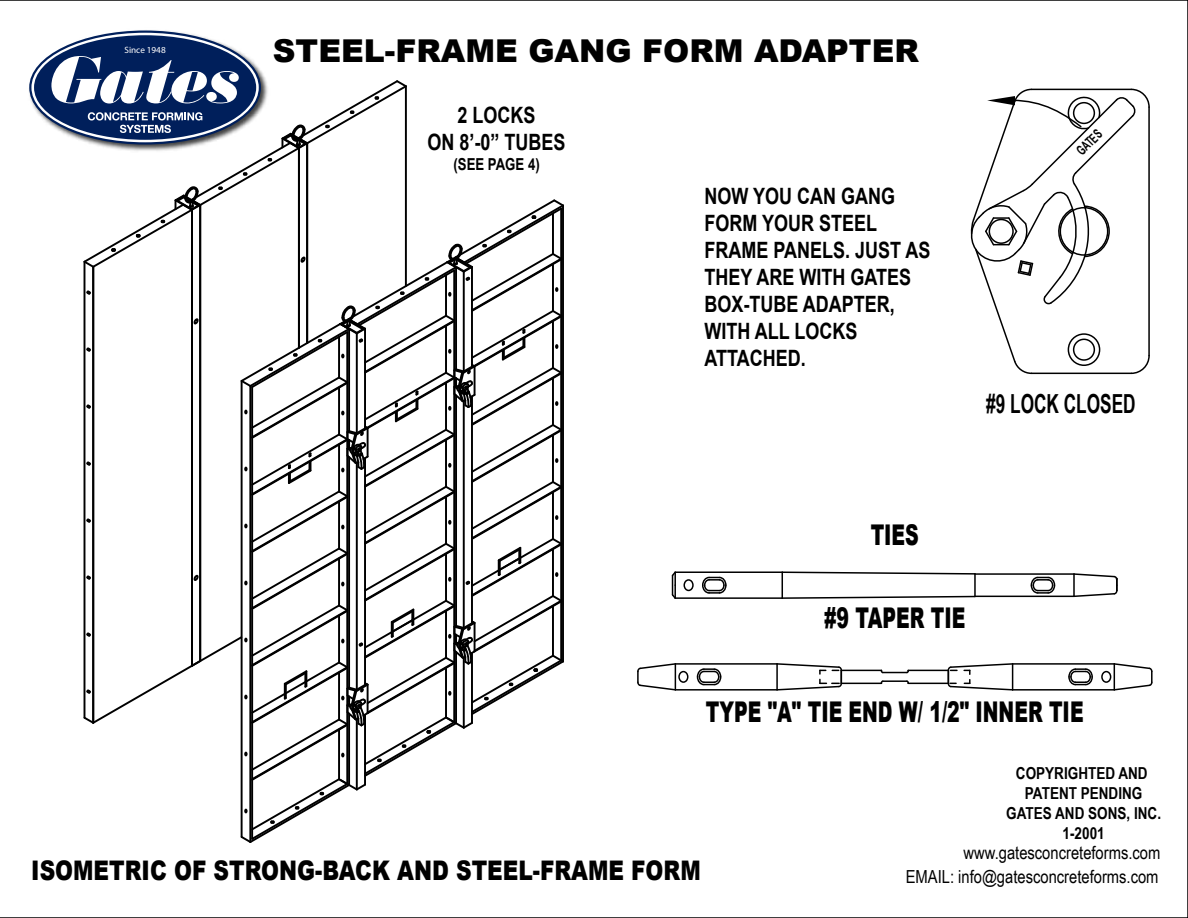
<style>
.page{position:relative;width:1188px;height:918px;background:#fff}
.page>*{position:absolute;margin:0;border:0;box-sizing:border-box;transform-origin:0 0}
.t1{font:900 31.5px "Arial";color:#000}
.t2{font:900 28.5px "Arial";color:#000;scale:.66 1}
.t3{font:900 27px "Arial";color:#000;scale:.8 1}
.t4{font:700 26.25px "Arial Narrow";color:#000;scale:.8 1}
.t5{font:700 22.5px/27px "Arial";color:#000;scale:.8 1}
.t6{font:18px/24px "Arial Narrow";color:#000;text-align:right}
.t7{font:700 16.5px/19.8px "Arial Narrow";color:#010000;text-align:center}
.t8{font:700 16.5px "Arial";color:#000;scale:.8 1}
.t9{font:700 13.5px "Arial Narrow";color:#000;scale:.8 1}
.t10{font:9.15px "Myriad Pro";color:#fff}
</style>
<div class="page">
<img style="left:29px;top:30px;width:217px;height:96px">
<svg style="left:30px;top:32px;width:230px;height:111px"></svg>
<div style="left:34px;top:35px;width:222px;height:105px;background:#001f5b;border-radius:50%"></div>
<svg style="left:781px;top:571px;width:195px;height:28px"></svg>
<hr style="left:675px;top:597px;width:107px;height:2px;background:#000">
<hr style="left:675px;top:571px;width:107px;height:2px;background:#000">
<div style="left:683px;top:579px;width:11px;height:12px;border:2px solid #000;border-radius:50%"></div>
<svg style="left:671px;top:571px;width:6px;height:28px"></svg>
<svg style="left:702px;top:576px;width:25px;height:18px"></svg>
<hr style="left:974px;top:574px;width:2px;height:23px;background:#000">
<hr style="left:975px;top:596px;width:99px;height:1px;background:#000">
<svg style="left:1072px;top:573px;width:46px;height:25px"></svg>
<svg style="left:1030px;top:576px;width:26px;height:18px"></svg>
<hr style="left:975px;top:573px;width:99px;height:2px;background:#000">
<hr style="left:675px;top:689px;width:102px;height:2px;background:#000">
<hr style="left:675px;top:663px;width:102px;height:2px;background:#000">
<svg style="left:637px;top:663px;width:40px;height:28px"></svg>
<div style="left:678px;top:671px;width:10px;height:12px;border:2px solid #000;border-radius:50%"></div>
<svg style="left:696px;top:668px;width:26px;height:18px"></svg>
<hr style="left:1013px;top:663px;width:101px;height:2px;background:#000">
<hr style="left:1013px;top:689px;width:101px;height:2px;background:#000">
<hr style="left:908px;top:683px;width:40px;height:1px;background:#000">
<hr style="left:883px;top:680px;width:24px;height:2px;background:#000">
<hr style="left:908px;top:670px;width:40px;height:1px;background:#000">
<svg style="left:880px;top:669px;width:30px;height:5px"></svg>
<div style="left:1101px;top:671px;width:10px;height:12px;border:2px solid #000;border-radius:50%"></div>
<svg style="left:1068px;top:668px;width:25px;height:18px"></svg>
<svg style="left:1113px;top:663px;width:40px;height:28px"></svg>
<hr style="left:841px;top:670px;width:40px;height:1px;background:#000">
<hr style="left:841px;top:683px;width:40px;height:1px;background:#000">
<svg style="left:776px;top:663px;width:67px;height:28px"></svg>
<svg style="left:947px;top:663px;width:67px;height:28px"></svg>
<svg style="left:970px;top:88px;width:180px;height:287px"></svg>
<svg style="left:51px;top:56px;width:513px;height:787px"></svg>
<p class="t10" style="left:125px;top:44px;width:43px">Since 1948</p>
<h1 class="t1" style="left:273px;top:33px;width:648px">STEEL-FRAME GANG FORM ADAPTER</h1>
<p class="t5" style="left:428px;top:103px;width:174px;text-align:center">2 LOCKS<br>ON 8’-0” TUBES</p>
<p class="t8" style="left:453px;top:153px;width:109px">(SEE PAGE 4)</p>
<p class="t5" style="left:705px;top:183px;width:284px">NOW YOU CAN GANG<br>FORM YOUR STEEL<br>FRAME PANELS. JUST AS<br>THEY ARE WITH GATES<br>BOX-TUBE ADAPTER,<br>WITH ALL LOCKS<br>ATTACHED.</p>
<p class="t9" style="left:1073px;top:147px;width:39px;rotate:-45deg">GATES</p>
<p class="t4" style="left:986px;top:388px;width:188px">#9 LOCK CLOSED</p>
<p class="t2" style="left:871px;top:519px;width:75px">TIES</p>
<p class="t2" style="left:824px;top:602px;width:216px">#9 TAPER TIE</p>
<p class="t2" style="left:706px;top:696px;width:574px">TYPE "A" TIE END W/ 1/2" INNER TIE</p>
<p class="t7" style="left:1006px;top:763px;width:156px">COPYRIGHTED AND<br>PATENT PENDING<br>GATES AND SONS, INC.<br>1-2001</p>
<p class="t3" style="left:31px;top:855px;width:838px">ISOMETRIC OF STRONG-BACK AND STEEL-FRAME FORM</p>
<p class="t6" style="left:906px;top:840px;width:256px">www.gatesconcreteforms.com<br>EMAIL: info@gatesconcreteforms.com</p>
</div>
